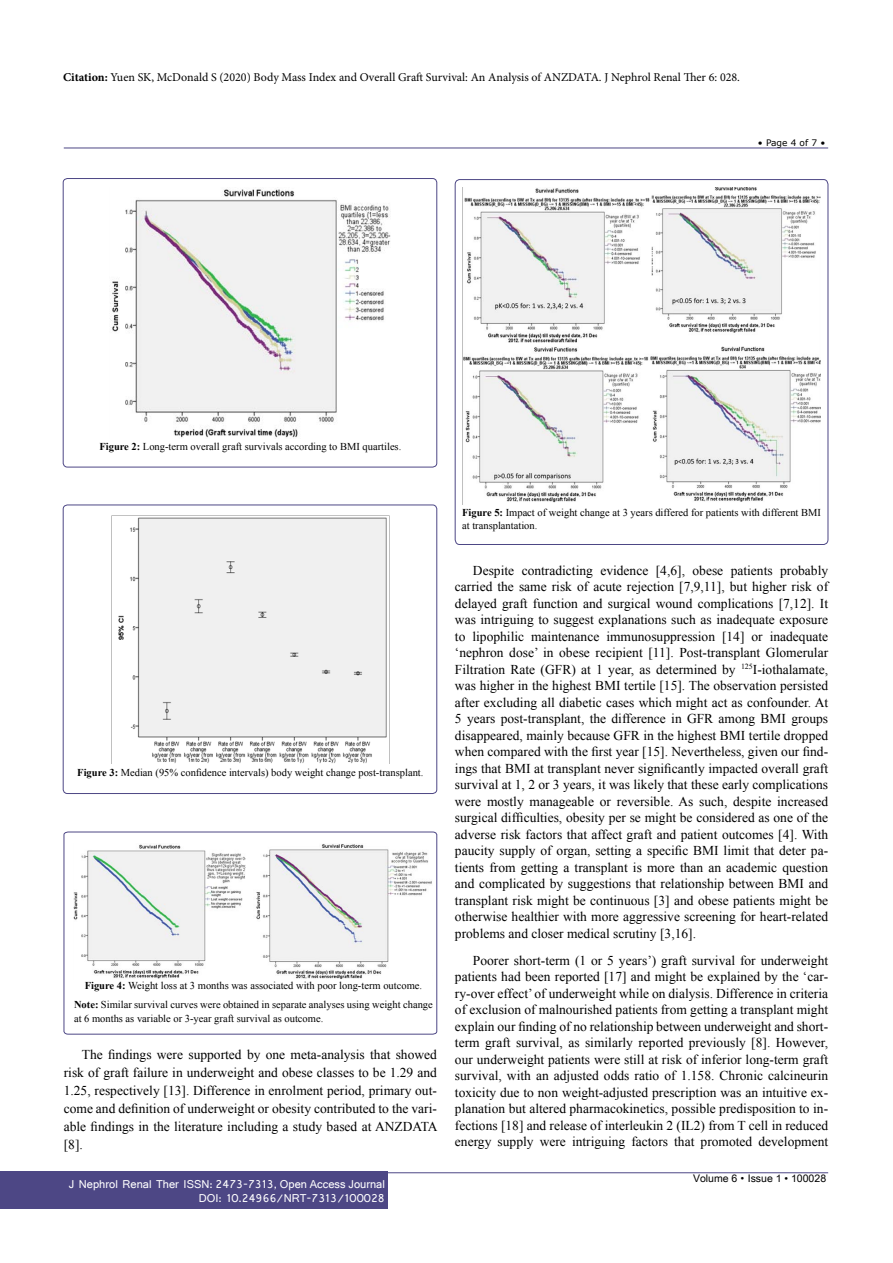
<style>
.page{position:relative;width:893px;height:1263px;background:#fff}
.page>*{position:absolute;margin:0;border:0;box-sizing:border-box;transform-origin:0 0}
.t1{font:13.5px/16.5px "Times New Roman";color:#000;text-align:justify}
.t2{font:12px "Minion Pro";color:#000}
.t3{font:12px/14.2px "Shruti";color:#fff;text-align:right}
.t4{font:10.5px/19.5px "Times New Roman";color:#000;text-align:center}
.t5{font:10.5px "Arial Unicode MS";color:#000}
.t6{font:9px "MS Reference Sans Serif";color:#000}
.s1{font-weight:700}
.s2{font-family:"Batang"}
</style>
<div class="page">
<hr style="left:64px;top:148px;width:764px;height:1px;background:#4d4785">
<hr style="left:64px;top:1172px;width:764px;height:1px;background:#4d4785">
<div style="left:0;top:1171px;width:388px;height:38px;background:#4d4785"></div>
<div style="left:63px;top:178px;width:374px;height:289px;border:1px solid #4d4785;border-radius:4px"></div>
<div style="left:63px;top:505px;width:374px;height:289px;border:1px solid #4d4785;border-radius:4px"></div>
<svg style="left:64px;top:832px;width:373px;height:202px"></svg>
<img style="left:110px;top:189px;width:281px;height:250px">
<img style="left:118px;top:517px;width:269px;height:247px">
<img style="left:73px;top:843px;width:360px;height:136px">
<div style="left:455px;top:179px;width:373px;height:366px;border:1px solid #4d4785;border-radius:5px"></div>
<img style="left:463px;top:188px;width:358px;height:315px">
<p class="t2" style="left:63px;top:69px;width:678px"><span class="s1">Citation:</span> Yuen SK, McDonald S (2020) Body Mass Index and Overall Graft Survival: An Analysis of ANZDATA. J Nephrol Renal Ther 6: 028.</p>
<p class="t6" style="left:758px;top:137px;width:69px">• Page 4 of 7 •</p>
<p class="t4" style="left:99px;top:436px;width:303px"><span class="s1">Figure 2:</span> Long-term overall graft survivals according to BMI quartiles.</p>
<p class="t4" style="left:77px;top:763px;width:348px"><span class="s1">Figure 3:</span> Median (95% confidence intervals) body weight change post-transplant.</p>
<p class="t4" style="left:74px;top:975px;width:360px"><span class="s1">Figure 4:</span> Weight loss at 3 months was associated with poor long-term outcome.<br><span class="s1">Note:</span> Similar survival curves were obtained in separate analyses using weight change</p>
<p class="t4" style="left:74px;top:1008px;width:251px">at 6 months as variable or 3-year graft survival as outcome.</p>
<p class="t1" style="left:64px;top:1046px;width:375px;line-height:18px;text-indent:18px">The findings were supported by one meta-analysis that showed risk of graft failure in underweight and obese classes to be 1.29 and 1.25, respectively [13]. Difference in enrolment period, primary out&shy;come and definition of underweight or obesity contributed to the vari&shy;able findings in the literature including a study based at ANZDATA [8].</p>
<p class="t3" style="left:69px;top:1176px;width:318px">J Nephrol Renal Ther ISSN: 2473-7313, Open Access Journal<br>DOI: 10.24966/NRT-7313/100028</p>
<p class="t4" style="left:462px;top:505px;width:360px;line-height:13.5px;text-align:left"><span class="s1">Figure 5:</span> Impact of weight change at 3 years differed for patients with different BMI at transplantation.</p>
<p class="t1" style="left:455px;top:562px;width:375px;text-indent:18px">Despite contradicting evidence [4,6], obese patients probably carried the same risk of acute rejection [7,9,11], but higher risk of delayed graft function and surgical wound complications [7,12]. It was intriguing to suggest explanations such as inadequate exposure to lipophilic maintenance immunosuppression [14] or inadequate ‘nephron dose’ in obese recipient [11]. Post-transplant Glomerular Filtration Rate (GFR) at 1 year, as determined by <sup>125</sup>I-iothalamate, was higher in the highest BMI tertile [15]. The observation persisted after excluding all diabetic cases which might act as confounder. At 5 years post-transplant, the difference in GFR among BMI groups disappeared, mainly because GFR in the highest BMI tertile dropped when compared with the first year [15]. Nevertheless, given our find&shy;ings that BMI at transplant never significantly impacted overall graft survival at 1, 2 or 3 years, it was likely that these early complications were mostly manageable or reversible. As such, despite increased surgical difficulties, obesity per se might be considered as one of the adverse risk factors that affect graft and patient outcomes [4]. With paucity supply of organ, setting a specific BMI limit that deter pa&shy;tients from getting a transplant is more than an academic question and complicated by suggestions that relationship between BMI and transplant risk might be continuous [3] and obese patients might be otherwise healthier with more aggressive screening for heart-related problems and closer medical scrutiny [3,16].</p>
<p class="t1" style="left:455px;top:952px;width:375px;text-indent:18px">Poorer short-term (1 or 5 years’) graft survival for underweight patients had been reported [17] and might be explained by the ‘car&shy;ry-over effect’ of underweight while on dialysis. Difference in criteria of exclusion of malnourished patients from getting a transplant might explain our finding of no relationship between underweight and short&shy;term graft survival, as similarly reported previously [8]. However, our underweight patients were still at risk of inferior long-term graft survival, with an adjusted odds ratio of 1.158. Chronic calcineurin toxicity due to non weight-adjusted prescription was an intuitive ex&shy;planation but altered pharmacokinetics, possible predisposition to in&shy;fections [18] and release of interleukin 2 (IL2) from T cell in reduced energy supply were intriguing factors that promoted development</p>
<p class="t5" style="left:693px;top:1170px;width:135px">Volume 6 <span class="s2">•</span> Issue 1 • 100028</p>
</div>
